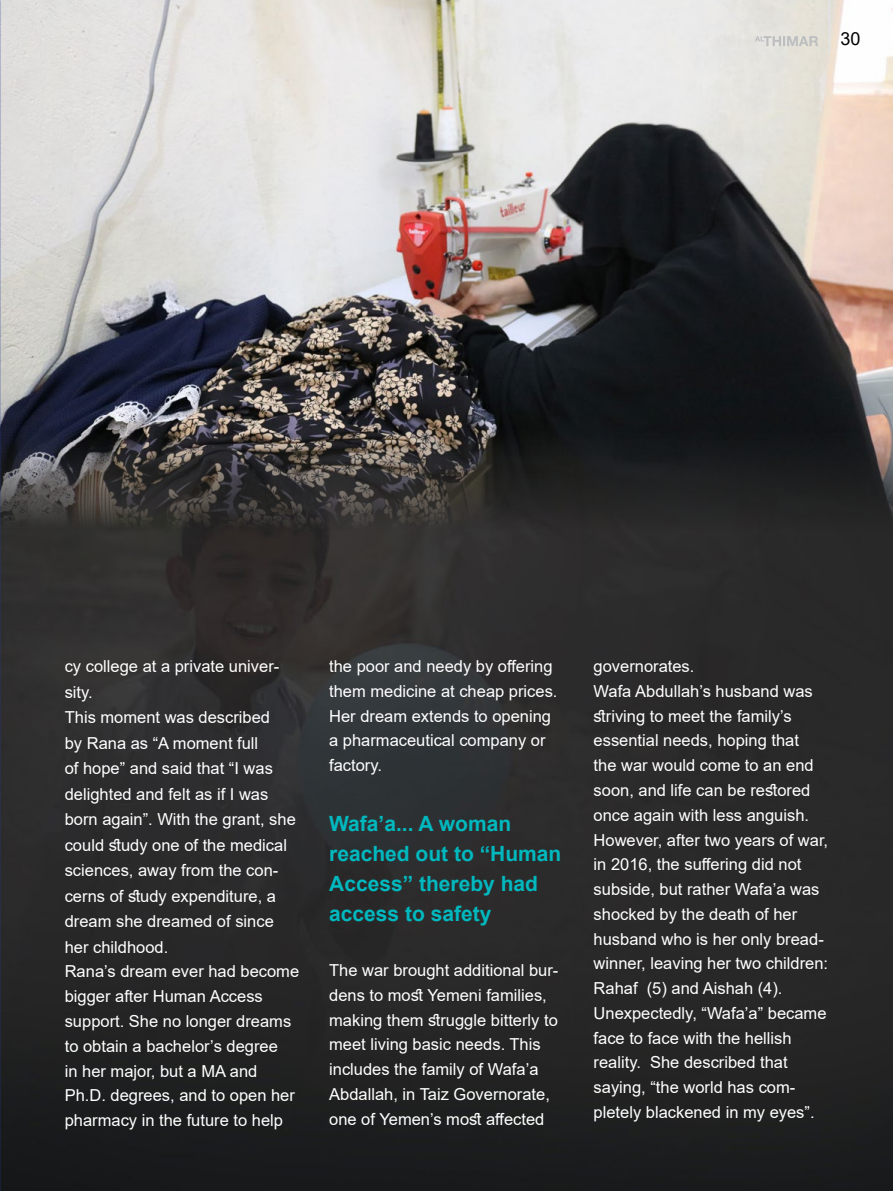
<style>
.page{position:relative;width:893px;height:1191px;background:#fff}
.page>*{position:absolute;margin:0;border:0;box-sizing:border-box;transform-origin:0 0}
.t1{font:700 21px/30px "Arial";color:#00b8be}
.t2{font:18px "Arial";color:#000}
.t3{font:16.5px/24.8px "Arial";color:#fff}
</style>
<div class="page">
<img style="left:1px;top:533px;width:892px;height:658px">
<img style="left:1px;top:0;width:892px;height:533px">
<img style="left:0;top:0;width:1px;height:1191px">
<hr style="left:828px;top:0;width:2px;height:53px;background:#e2e3e4">
<svg style="left:755px;top:36px;width:63px;height:10px"></svg>
<p class="t2" style="left:841px;top:26px;width:22px">30</p>
<p class="t3" style="left:65px;top:654px;width:216px">cy college at a private univer-</p>
<p class="t3" style="left:65px;top:704px;width:233px;line-height:25.5px">This moment was described<br>by Rana as “A moment full<br>of hope” and said that “I was delighted and felt as Iif was born again .” With the grant, she could study one of the medical</p>
<p class="t3" style="left:65px;top:883px;width:213px">cerns of study expenditure a,</p>
<p class="t3" style="left:65px;top:679px;width:30px">sity.</p>
<p class="t3" style="left:65px;top:858px;width:215px">sciences, away from the con-</p>
<p class="t3" style="left:65px;top:909px;width:236px">dream she dreamed of since her childhood.<br>Rana s’ dream ever had become bigger after Human Access support. She no longer dreams to obtain a bachelor s’ degree<br>in her major, but a MA and<br>Ph D. . degrees, and to open her pharmacy in the future to help</p>
<p class="t3" style="left:329px;top:654px;width:230px">the poor and needy by offering them medicine at cheap prices.<br>Her dream extends to opening a pharmaceutical company or factory.</p>
<p class="t1" style="left:329px;top:809px;width:234px">Wafa a’ ... A woman reached out to “Human<br>Access” thereby had access to safety</p>
<p class="t3" style="left:329px;top:957px;width:231px">The war brought additional bur-</p>
<p class="t3" style="left:329px;top:1007px;width:230px">making them struggle bitterly to meet living basic needs. This includes the family of Wafa a’<br>Abdallah in, Taiz Governorate, one of Yemen s’ most affected</p>
<p class="t3" style="left:329px;top:982px;width:219px">dens to most Yemeni families,</p>
<p class="t3" style="left:594px;top:654px;width:236px">governorates.<br>Wafa Abdullah s’ husband was striving to meet the family s’ essential needs, hoping that<br>the war would come to an end soon, and life can be restored once again with less anguish.<br>However, after two years of war, in 2016, the suffering did not subside, but rather Wafa a’ was shocked by the death of her</p>
<p class="t3" style="left:594px;top:951px;width:236px">winner, leaving her two children:</p>
<p class="t3" style="left:594px;top:926px;width:232px">husband who is her only bread-</p>
<p class="t3" style="left:647px;top:975px;width:137px">(5) and Aishah . (4)</p>
<p class="t3" style="left:594px;top:975px;width:46px">Rahaf</p>
<p class="t3" style="left:594px;top:1000px;width:234px">Unexpectedly “, Wafa a’ ” became</p>
<p class="t3" style="left:594px;top:1025px;width:200px">face to face with the hellish</p>
<p class="t3" style="left:650px;top:1050px;width:139px">She described that</p>
<p class="t3" style="left:594px;top:1050px;width:49px">reality.</p>
<p class="t3" style="left:594px;top:1099px;width:223px">pletely blackened in my eyes .“</p>
<p class="t3" style="left:594px;top:1074px;width:203px">saying “, the world has com-</p>
</div>
